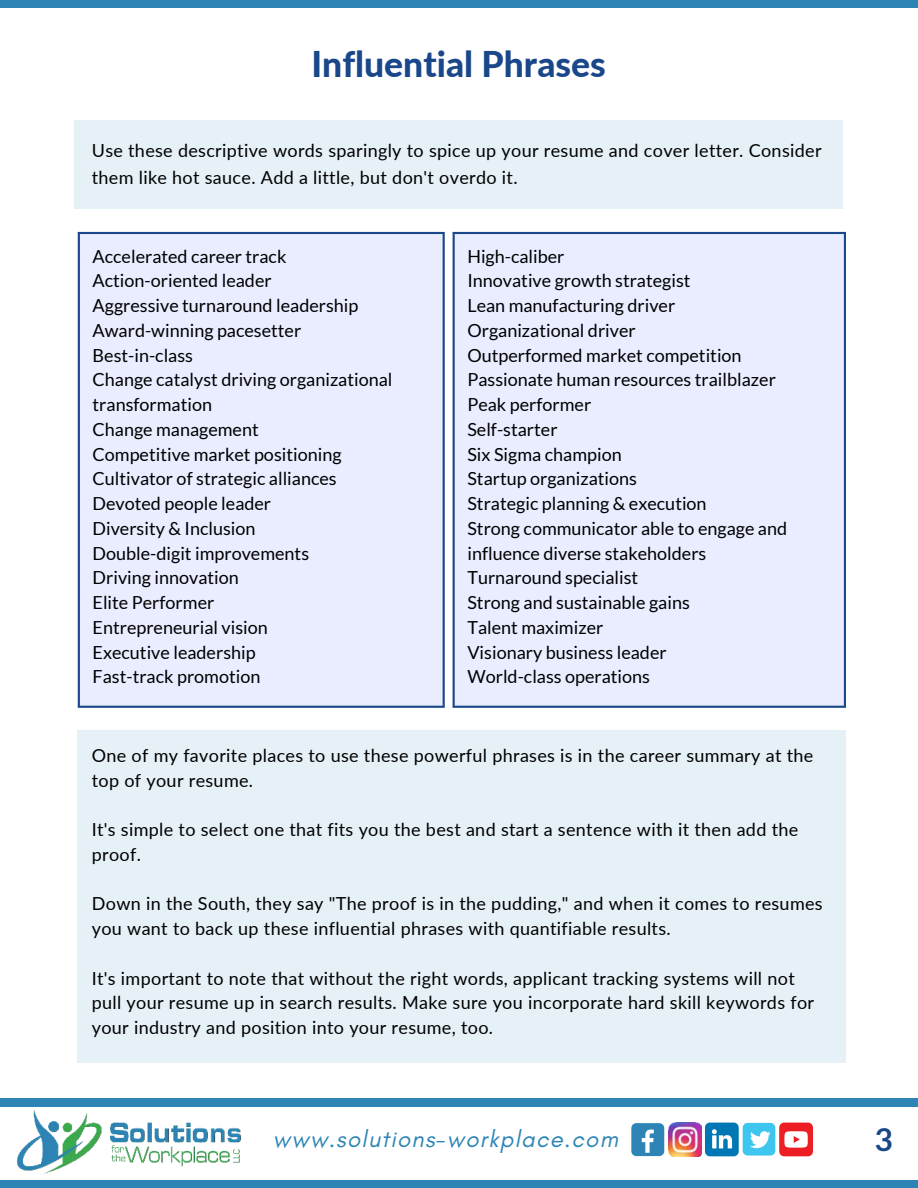
<style>
.page{position:relative;width:918px;height:1188px;background:#fff}
.page>*{position:absolute;margin:0;border:0;box-sizing:border-box;transform-origin:0 0}
.t1{font:800 35.55px "Lato";color:#1a4789}
.t2{font:700 31.5px "Lato";color:#1a4789}
.t3{font:italic 24px "Glacial Indifference";letter-spacing:.05em;color:#2e85b5}
.t4{font:18px/24.8px "Lato";color:#000}
.t5{font:18px/24.8px "Lato";letter-spacing:.02em;color:#000}
</style>
<div class="page">
<div style="left:0;top:0;width:918px;height:8px;background:#2e85b5"></div>
<div style="left:0;top:1098px;width:918px;height:8px;background:#2e85b5"></div>
<div style="left:0;top:1181px;width:918px;height:7px;background:#2e85b5"></div>
<img style="left:0;top:1106px;width:259px;height:75px">
<div style="left:631px;top:1123px;width:33px;height:33px;background:#2e85b5;border-radius:5px"></div>
<svg style="left:642px;top:1130px;width:12px;height:23px"></svg>
<div style="left:743px;top:1123px;width:32px;height:33px;background:#3fc6ee;border-radius:5px"></div>
<svg style="left:750px;top:1131px;width:21px;height:17px"></svg>
<svg style="left:779px;top:1123px;width:34px;height:33px"></svg>
<svg style="left:705px;top:1123px;width:34px;height:33px"></svg>
<img style="left:668px;top:1122px;width:34px;height:34px">
<div style="left:75px;top:120px;width:768px;height:89px;background:#e5f1f7"></div>
<div style="left:80px;top:232px;width:764px;height:476px;background:#e9edff"></div>
<hr style="left:78px;top:234px;width:2px;height:472px;background:#1a4789">
<hr style="left:443px;top:234px;width:2px;height:472px;background:#1a4789">
<hr style="left:78px;top:232px;width:367px;height:2px;background:#1a4789">
<hr style="left:78px;top:706px;width:367px;height:2px;background:#1a4789">
<hr style="left:453px;top:234px;width:2px;height:472px;background:#1a4789">
<hr style="left:844px;top:234px;width:2px;height:472px;background:#1a4789">
<hr style="left:453px;top:232px;width:393px;height:2px;background:#1a4789">
<hr style="left:453px;top:706px;width:393px;height:2px;background:#1a4789">
<div style="left:78px;top:730px;width:768px;height:332px;background:#e5f1f7"></div>
<h1 class="t1" style="left:311px;top:37px;width:296px">Influential Phrases</h1>
<p class="t5" style="left:92px;top:136px;width:731px;line-height:27px">Use these descriptive words sparingly to spice up your resume and cover letter. Consider them like hot sauce. Add a little, but don't overdo it.</p>
<p class="t4" style="left:93px;top:244px;width:301px">Accelerated career track<br>Action-oriented leader<br>Aggressive turnaround leadership<br>Award-winning pacesetter<br>Best-in-class<br>Change catalyst driving organizational transformation<br>Change management<br>Competitive market positioning<br>Cultivator of strategic alliances<br>Devoted people leader<br>Diversity &amp; Inclusion<br>Double-digit improvements<br>Driving innovation<br>Elite Performer<br>Entrepreneurial vision<br>Executive leadership<br>Fast-track promotion</p>
<p class="t4" style="left:467px;top:244px;width:321px">High-caliber<br>Innovative growth strategist<br>Lean manufacturing driver<br>Organizational driver<br>Outperformed market competition<br>Passionate human resources trailblazer<br>Peak performer<br>Self-starter<br>Six Sigma champion<br>Startup organizations<br>Strategic planning &amp; execution<br>Strong communicator able to engage and influence diverse stakeholders<br>Turnaround specialist<br>Strong and sustainable gains<br>Talent maximizer<br>Visionary business leader<br>World-class operations</p>
<p class="t5" style="left:92px;top:742px;width:723px">One of my favorite places to use these powerful phrases is in the career summary at the top of your resume.</p>
<p class="t5" style="left:92px;top:817px;width:708px">It's simple to select one that fits you the best and start a sentence with it then add the proof.</p>
<p class="t5" style="left:92px;top:891px;width:732px">Down in the South, they say "The proof is in the pudding," and when it comes to resumes you want to back up these influential phrases with quantifiable results.</p>
<p class="t5" style="left:92px;top:965px;width:724px">It's important to note that without the right words, applicant tracking systems will not pull your resume up in search results. Make sure you incorporate hard skill keywords for your industry and position into your resume, too.</p>
<h3 class="t3" style="left:273px;top:1126px;width:347px">www.solutions-workplace.com</h3>
<h2 class="t2" style="left:874px;top:1122px;width:20px">3</h2>
</div>
